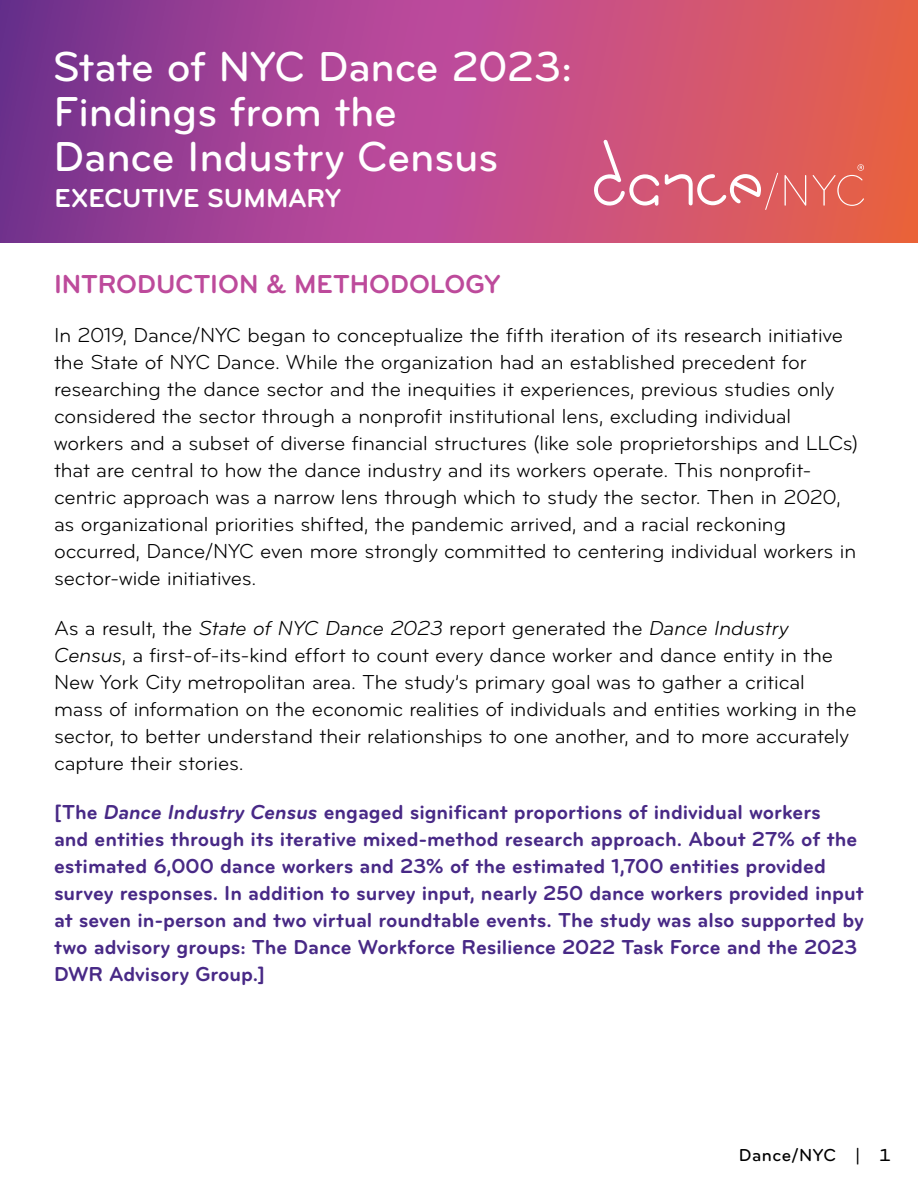
<style>
.page{position:relative;width:918px;height:1188px;background:#fff}
.page>*{position:absolute;margin:0;border:0;box-sizing:border-box;transform-origin:0 0}
.t1{font:500 43.5px/45px "Bryant Pro";letter-spacing:-.005em;color:#fff}
.t2{font:700 27px "Bryant Pro";color:#bd4a9b}
.t3{font:700 27px "Bryant Pro";letter-spacing:-.01em;color:#fff}
.ACC_Body{font:21px/27px "Bryant Pro";color:#000}
.ACC_Body-2{font:700 21px/27px "Bryant Pro";color:#482986}
.t4{font:500 18px "Bryant Pro";letter-spacing:.025em;color:#000}
.s1{font-style:italic}
</style>
<div class="page">
<svg style="left:0;top:0;width:918px;height:243px;background:#b54a82"></svg>
<svg style="left:592px;top:140px;width:67px;height:68px;background:#d67090"></svg>
<svg style="left:665px;top:173px;width:113px;height:37px"></svg>
<svg style="left:785px;top:175px;width:21px;height:31px"></svg>
<svg style="left:813px;top:164px;width:51px;height:42px;background:#e46a5b"></svg>
<h1 class="t1" style="left:53px;top:44px;width:521px">State of NYC Dance 2023:<br>Findings from the<br>Dance Industry Census</h1>
<h2 class="t3" style="left:55px;top:181px;width:288px">EXECUTIVE SUMMARY</h2>
<h2 class="t2" style="left:54px;top:267px;width:448px">INTRODUCTION &amp; METHODOLOGY</h2>
<p class="ACC_Body" style="left:54px;top:322px;width:806px">In 2019, Dance/NYC began to conceptualize the fifth iteration of its research initiative the State of NYC Dance. While the organization had an established precedent for researching the dance sector and the inequities it experiences, previous studies only considered the sector through a nonprofit institutional lens, excluding individual workers and a subset of diverse financial structures (like sole proprietorships and LLCs) that are central to how the dance industry and its workers operate. This nonprofit&shy;centric approach was a narrow lens through which to study the sector. Then in 2020, as organizational priorities shifted, the pandemic arrived, and a racial reckoning occurred, Dance/NYC even more strongly committed to centering individual workers in sector-wide initiatives.</p>
<p class="ACC_Body" style="left:54px;top:614px;width:804px">As a result, the <span class="s1">State of NYC Dance 2023</span> report generated the <span class="s1">Dance Industry Census</span>, a first-of-its-kind effort to count every dance worker and dance entity in the New York City metropolitan area. The study’s primary goal was to gather a critical mass of information on the economic realities of individuals and entities working in the sector, to better understand their relationships to one another, and to more accurately capture their stories.</p>
<p class="ACC_Body-2" style="left:54px;top:799px;width:811px">[The <span class="s1">Dance Industry Census</span> engaged significant proportions of individual workers<br>and entities through its iterative mixed-method research approach. About 27% of the estimated 6,000 dance workers and 23% of the estimated 1,700 entities provided survey responses. In addition to survey input, nearly 250 dance workers provided input at seven in-person and two virtual roundtable events. The study was also supported by two advisory groups: The Dance Workforce Resilience 2022 Task Force and the 2023<br>DWR Advisory Group.]</p>
<p class="t4" style="left:739px;top:1144px;width:154px">Dance/NYC | 1</p>
</div>
